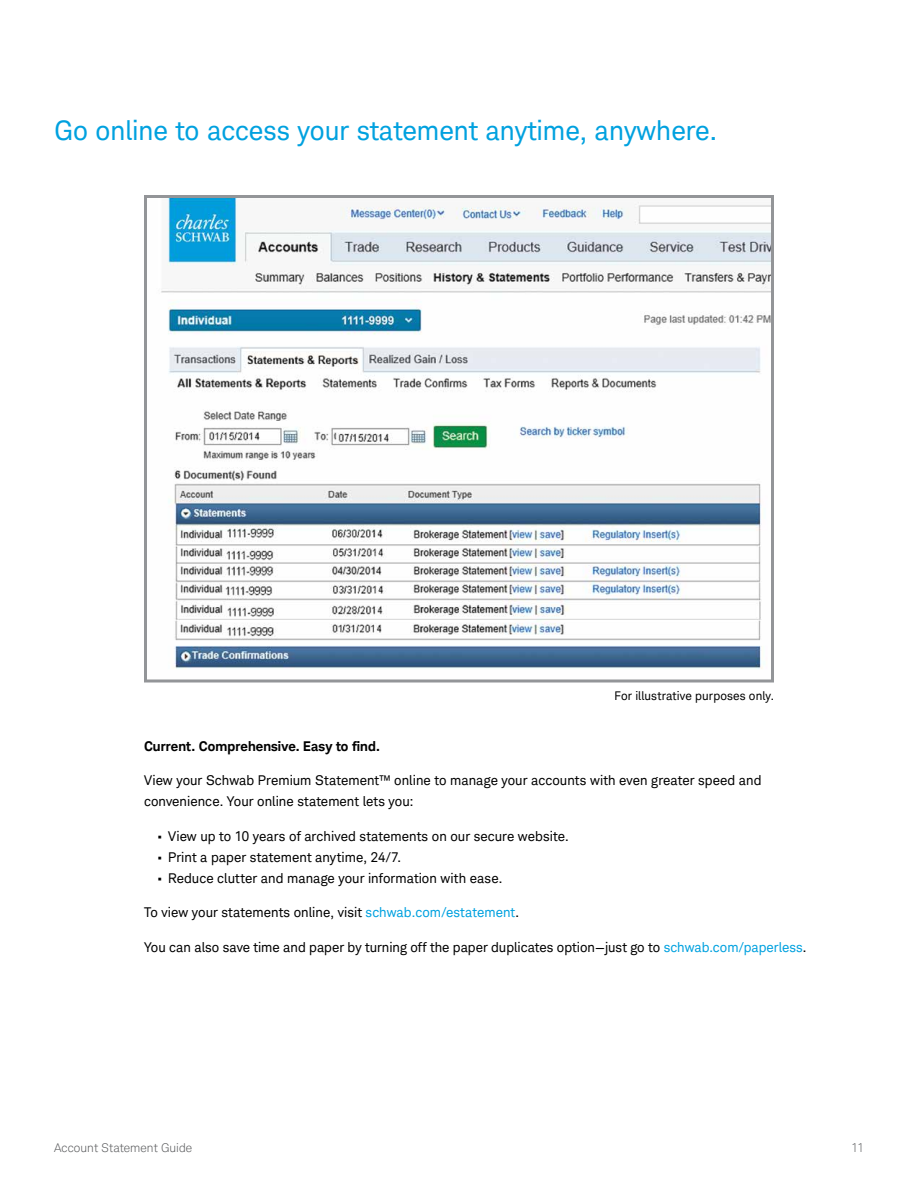
<style>
.page{position:relative;width:918px;height:1188px;background:#fff}
.page>*{position:absolute;margin:0;border:0;box-sizing:border-box;transform-origin:0 0}
.t1{font:27px "Charles Modern";color:#00a1df}
.t2{font:13.5px/21px "Charles Modern";letter-spacing:.005em;color:#000}
.t3{font:700 13.5px "Charles Modern";letter-spacing:.01em;color:#000}
.t4{font:12px "Charles Modern";letter-spacing:.01em;color:#000}
.t5{font:300 12px "Charles Modern";letter-spacing:.01em;color:#58595b}
.s1{color:#00a1df}
</style>
<div class="page">
<svg style="left:144px;top:195px;width:630px;height:488px"></svg>
<h1 class="t1" style="left:54px;top:114px;width:664px">Go online to access your statement anytime, anywhere.</h1>
<p class="t4" style="left:615px;top:689px;width:161px">For illustrative purposes only.</p>
<p class="t3" style="left:144px;top:738px;width:237px">Current. Comprehensive. Easy to find.</p>
<p class="t2" style="left:144px;top:770px;width:619px">View your Schwab Premium Statement™ online to manage your accounts with even greater speed and convenience. Your online statement lets you:</p>
<p class="t2" style="left:158px;top:826px;width:413px">• View up to 10 years of archived statements on our secure website.</p>
<p class="t2" style="left:158px;top:847px;width:245px">• Print a paper statement anytime, 24/7.</p>
<p class="t2" style="left:158px;top:868px;width:346px">• Reduce clutter and manage your information with ease.</p>
<p class="t2" style="left:144px;top:902px;width:377px">To view your statements online, visit <span class="s1">schwab.com/estatement</span>.</p>
<p class="t2" style="left:144px;top:937px;width:664px">You can also save time and paper by turning off the paper duplicates option—just go to <span class="s1">schwab.com/paperless</span>.</p>
<p class="t5" style="left:54px;top:1141px;width:140px">Account Statement Guide</p>
<p class="t5" style="left:852px;top:1141px;width:14px">11</p>
</div>
